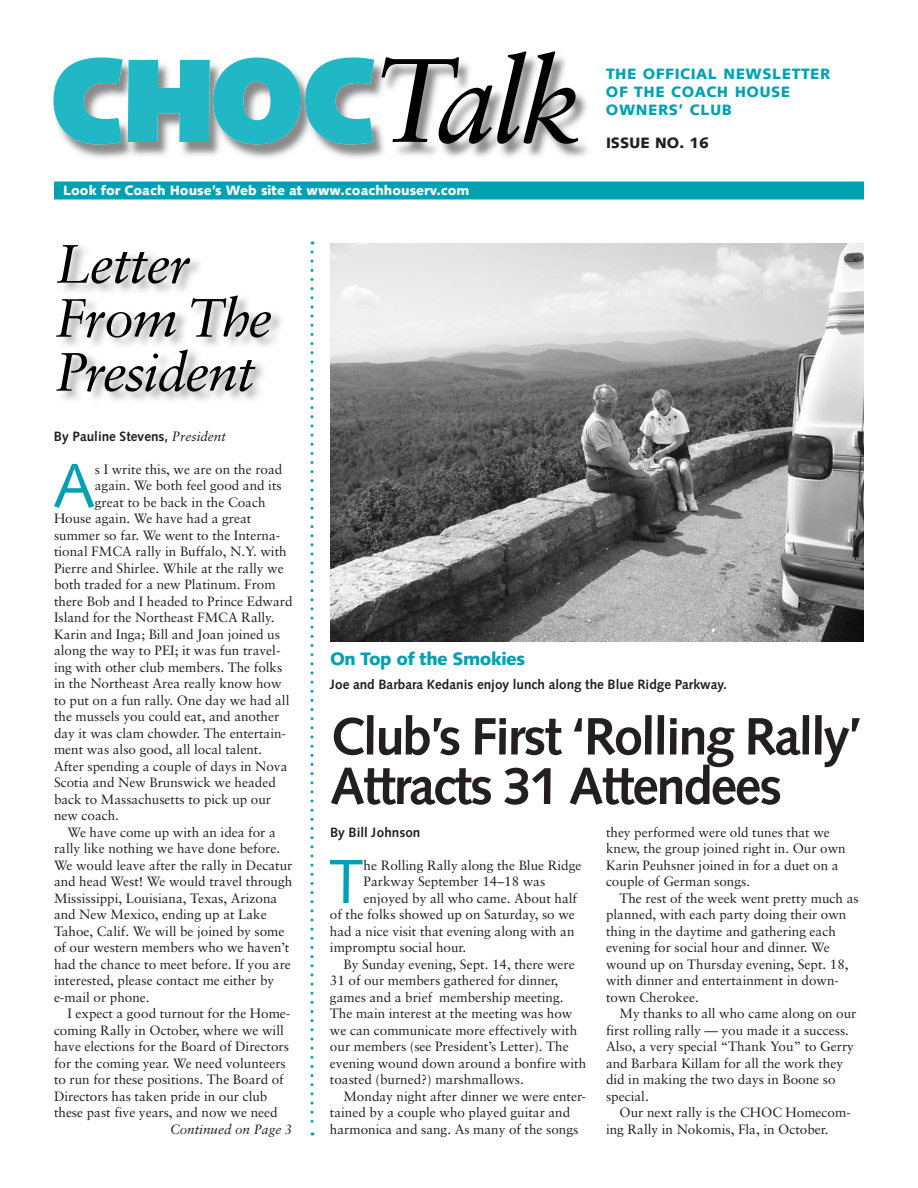
<style>
.page{position:relative;width:918px;height:1188px;background:#fff}
.page>*{position:absolute;margin:0;border:0;box-sizing:border-box;transform-origin:0 0}
.t1{font:62.25px "Syntax";color:#00a2b2}
.t2{font:700 52.5px/49.5px "Syntax";letter-spacing:-.04em;color:#231f20}
.t3{font:900 18px "Syntax";letter-spacing:-.025em;color:#00a2b2}
.t4{font:900 15px/18px "Syntax";letter-spacing:.035em;color:#00a2b2}
.t5{font:900 15px "Syntax";color:#231f20}
.t6{font:13.5px/16.5px "Sabon";color:#231f20}
.t7{font:700 13.5px "Syntax";color:#231f20}
.t8{font:900 13.5px "Syntax";color:#fff}
.t9{font:italic 13.5px "Sabon";color:#231f20}
.s1{font-family:"Sabon";font-weight:400;font-style:italic}
</style>
<div class="page">
<img style="left:375px;top:63px;width:213px;height:94px">
<svg style="left:53px;top:57px;width:322px;height:101px"></svg>
<svg style="left:382px;top:51px;width:196px;height:93px"></svg>
<div style="left:54px;top:182px;width:810px;height:18px;background:#00a2b2"></div>
<svg style="left:57px;top:245px;width:133px;height:39px"></svg>
<svg style="left:56px;top:299px;width:120px;height:39px"></svg>
<svg style="left:191px;top:295px;width:80px;height:43px"></svg>
<svg style="left:56px;top:349px;width:200px;height:43px"></svg>
<img style="left:330px;top:243px;width:534px;height:399px">
<svg style="left:310px;top:252px;width:4px;height:884px"></svg>
<p class="t8" style="left:63px;top:182px;width:408px">Look for Coach House’s Web site at www.coachhouserv.com</p>
<p class="t4" style="left:606px;top:65px;width:47px">The offici</p>
<p class="t4" style="left:696px;top:65px;width:62px">al newsl</p>
<p class="t4" style="left:606px;top:65px;width:222px;text-indent:176px">etter of THE COACH HOUSE<br>OWNERS’ CLUB</p>
<p class="t5" style="left:606px;top:134px;width:105px">ISSUE NO. 16</p>
<p class="t7" style="left:54px;top:429px;width:173px">By Pauline Stevens, <span class="s1">President</span></p>
<h1 class="t1" style="left:53px;top:449px;width:43px">A</h1>
<p class="t6" style="left:95px;top:461px;width:189px">s I write this, we are on the road</p>
<p class="t6" style="left:95px;top:477px;width:188px">again. We both feel good and its</p>
<p class="t6" style="left:95px;top:494px;width:172px">great to be back in the Coach</p>
<p class="t6" style="left:54px;top:510px;width:199px">House again. We have had a great</p>
<p class="t6" style="left:54px;top:527px;width:228px">summer so far. We went to the Interna-</p>
<p class="t6" style="left:54px;top:543px;width:234px">tional FMCA rally in Buffalo, N.Y. with</p>
<p class="t6" style="left:54px;top:560px;width:231px">Pierre and Shirlee. While at the rally we</p>
<p class="t6" style="left:54px;top:576px;width:223px">both traded for a new Platinum. From</p>
<p class="t6" style="left:54px;top:593px;width:240px">there Bob and I headed to Prince Edward</p>
<p class="t6" style="left:54px;top:609px;width:222px">Island for the Northeast FMCA Rally.</p>
<p class="t6" style="left:54px;top:626px;width:228px">Karin and Inga; Bill and Joan joined us</p>
<p class="t6" style="left:54px;top:642px;width:228px">along the way to PEI; it was fun travel-</p>
<p class="t6" style="left:54px;top:659px;width:230px">ing with other club members. The folks</p>
<p class="t6" style="left:54px;top:675px;width:229px">in the Northeast Area really know how</p>
<p class="t6" style="left:54px;top:692px;width:237px">to put on a fun rally. One day we had all</p>
<p class="t6" style="left:54px;top:708px;width:227px">the mussels you could eat, and another</p>
<p class="t6" style="left:54px;top:725px;width:234px">day it was clam chowder. The entertain-</p>
<p class="t6" style="left:54px;top:741px;width:210px">ment was also good, all local talent.</p>
<p class="t6" style="left:54px;top:758px;width:235px">After spending a couple of days in Nova</p>
<p class="t6" style="left:54px;top:774px;width:223px">Scotia and New Brunswick we headed</p>
<p class="t6" style="left:54px;top:791px;width:219px">back to Massachusetts to pick up our</p>
<p class="t6" style="left:54px;top:807px;width:67px">new coach.</p>
<p class="t6" style="left:68px;top:824px;width:210px">We have come up with an idea for a</p>
<p class="t6" style="left:54px;top:840px;width:228px">rally like nothing we have done before.</p>
<p class="t6" style="left:54px;top:857px;width:240px">We would leave after the rally in Decatur</p>
<p class="t6" style="left:54px;top:873px;width:240px">and head West! We would travel through</p>
<p class="t6" style="left:54px;top:890px;width:225px">Mississippi, Louisiana, Texas, Arizona</p>
<p class="t6" style="left:54px;top:906px;width:214px">and New Mexico, ending up at Lake</p>
<p class="t6" style="left:54px;top:923px;width:232px">Tahoe, Calif. We will be joined by some</p>
<p class="t6" style="left:54px;top:939px;width:237px">of our western members who we haven’t</p>
<p class="t6" style="left:54px;top:956px;width:238px">had the chance to meet before. If you are</p>
<p class="t6" style="left:54px;top:972px;width:222px">interested, please contact me either by</p>
<p class="t6" style="left:54px;top:989px;width:97px">e-mail or phone.</p>
<p class="t6" style="left:68px;top:1005px;width:224px">I expect a good turnout for the Home-</p>
<p class="t6" style="left:54px;top:1022px;width:231px">coming Rally in October, where we will</p>
<p class="t6" style="left:54px;top:1038px;width:237px">have elections for the Board of Directors</p>
<p class="t6" style="left:54px;top:1055px;width:233px">for the coming year. We need volunteers</p>
<p class="t6" style="left:54px;top:1071px;width:231px">to run for these positions. The Board of</p>
<p class="t6" style="left:54px;top:1088px;width:215px">Directors has taken pride in our club</p>
<p class="t6" style="left:54px;top:1104px;width:225px">these past five years, and now we need</p>
<h3 class="t3" style="left:330px;top:648px;width:197px">On Top of the Smokies</h3>
<p class="t7" style="left:330px;top:676px;width:398px">Joe and Barbara Kedanis enjoy lunch along the Blue Ridge Parkway.</p>
<h2 class="t2" style="left:330px;top:712px;width:534px">Club’s First ‘Rolling Rally’<br>Attracts 31 Attendees</h2>
<p class="t6" style="left:606px;top:824px;width:241px">they performed were old tunes that we knew, the group joined right in. Our own Karin Peuhsner joined in for a duet on a couple of German songs.</p>
<p class="t6" style="left:606px;top:890px;width:254px;text-indent:14px">The rest of the week went pretty much as planned, with each party doing their own thing in the daytime and gathering each evening for social hour and dinner. We wound up on Thursday evening, Sept. 18, with dinner and entertainment in down&shy;town Cherokee.</p>
<p class="t6" style="left:606px;top:1005px;width:252px;text-indent:14px">My thanks to all who came along on our first rolling rally — you made it a success.<br>Also, a very special “Thank You” to Gerry and Barbara Killam for all the work they did in making the two days in Boone so special.</p>
<p class="t6" style="left:620px;top:1104px;width:233px">Our next rally is the CHOC Homecom-</p>
<p class="t7" style="left:330px;top:825px;width:92px">By Bill Johnson</p>
<h1 class="t1" style="left:329px;top:845px;width:36px">T</h1>
<p class="t6" style="left:364px;top:857px;width:219px">he Rolling Rally along the Blue Ridge</p>
<p class="t6" style="left:364px;top:873px;width:183px">Parkway September 14–18 was</p>
<p class="t6" style="left:364px;top:890px;width:215px">enjoyed by all who came. About half</p>
<p class="t6" style="left:330px;top:906px;width:246px">of the folks showed up on Saturday, so we</p>
<p class="t6" style="left:330px;top:923px;width:246px">had a nice visit that evening along with an</p>
<p class="t6" style="left:330px;top:939px;width:138px">impromptu social hour.</p>
<p class="t6" style="left:343px;top:956px;width:233px">By Sunday evening, Sept. 14, there were</p>
<p class="t6" style="left:330px;top:972px;width:230px">31 of our members gathered for dinner,</p>
<p class="t6" style="left:330px;top:989px;width:235px">games and a brief membership meeting.</p>
<p class="t6" style="left:330px;top:1005px;width:244px">The main interest at the meeting was how</p>
<p class="t6" style="left:330px;top:1022px;width:249px">we can communicate more effectively with</p>
<p class="t6" style="left:330px;top:1038px;width:240px">our members (see President’s Letter). The</p>
<p class="t6" style="left:330px;top:1055px;width:258px">evening wound down around a bonfire with</p>
<p class="t6" style="left:330px;top:1071px;width:195px">toasted (burned?) marshmallows.</p>
<p class="t6" style="left:343px;top:1088px;width:244px">Monday night after dinner we were enter-</p>
<p class="t6" style="left:330px;top:1104px;width:242px">tained by a couple who played guitar and</p>
<p class="t6" style="left:330px;top:1121px;width:250px">harmonica and sang. As many of the songs</p>
<p class="t9" style="left:170px;top:1121px;width:124px">Continued on Page 3</p>
<p class="t6" style="left:606px;top:1121px;width:224px">ing Rally in Nokomis, Fla, in October.</p>
</div>
